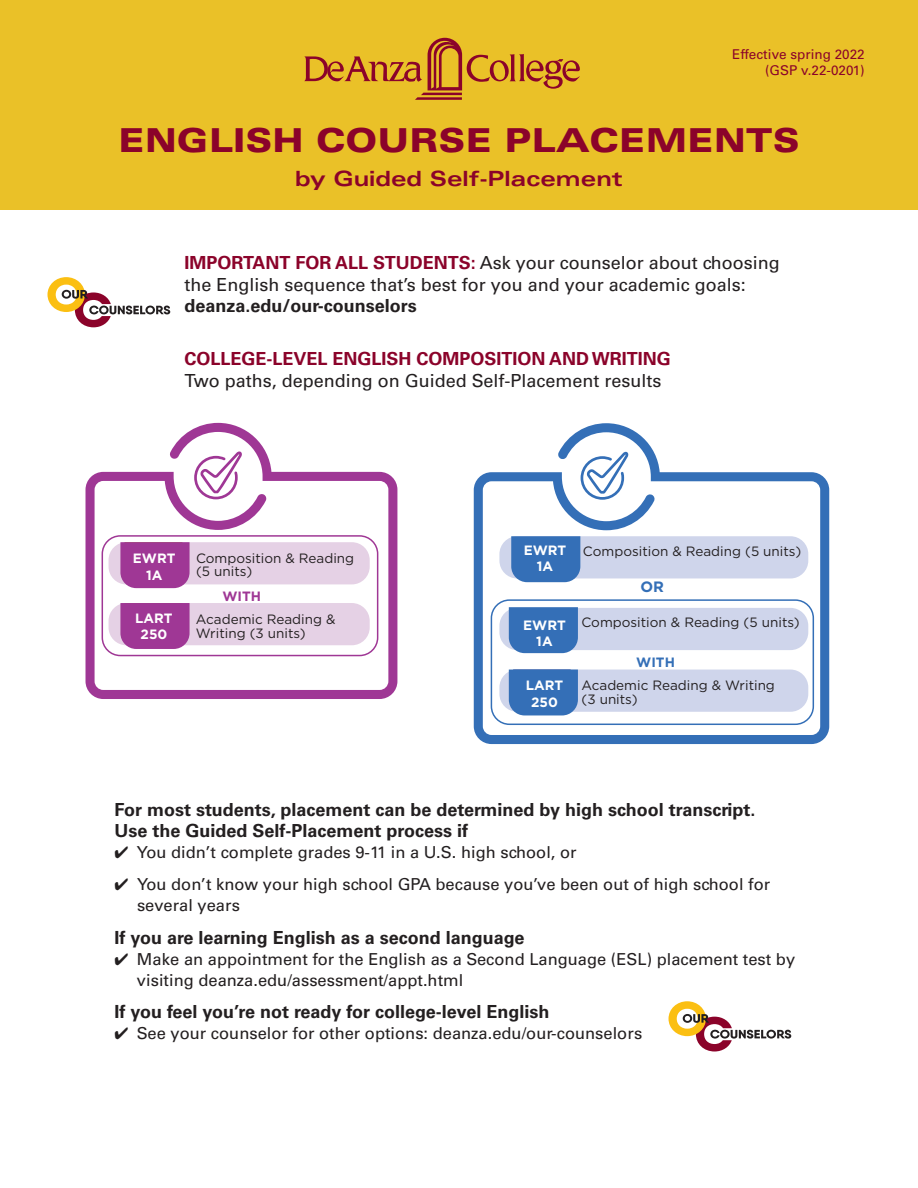
<style>
.page{position:relative;width:918px;height:1188px;background:#fff}
.page>*{position:absolute;margin:0;border:0;box-sizing:border-box;transform-origin:0 0}
.t1{font:900 expanded 33px "Univers LT Std";color:#8b032a}
.t2{font:700 expanded 21px "Univers LT Std";color:#8b032a}
.t3{font:700 18px/21.6px "Univers LT Std";color:#231f20}
.t4{font:18px/21.6px "Univers LT Std";color:#231f20}
.t5{font:700 18px "Univers LT Std";color:#8b032a}
.t6{font:16.5px/21px "Univers LT Std";color:#231f20}
.t7{font:700 15px "Gotham";color:#346fb7}
.t8{font:13.5px/13.5px "Gotham";color:#231f20}
.t9{font:13.5px/16.2px "Univers LT Std";color:#8b032a;text-align:right}
.t10{font:700 13.5px/16.5px "Gotham";color:#fff;text-align:center}
.t11{font:700 13.5px "Gotham";color:#9f3795}
.t12{font:700 13.5px "Gotham";color:#346fb7}
.s1{font-weight:700;color:#8b032a}
</style>
<div class="page">
<div style="left:0;top:0;width:918px;height:210px;background:#eac128"></div>
<svg style="left:304px;top:38px;width:276px;height:62px"></svg>
<svg style="left:86px;top:423px;width:311px;height:276px"></svg>
<svg style="left:194px;top:451px;width:48px;height:48px"></svg>
<svg style="left:120px;top:542px;width:70px;height:46px;background:#a23f98"></svg>
<div style="left:120px;top:603px;width:70px;height:46px;background:#9f3795"></div>
<svg style="left:474px;top:423px;width:355px;height:321px"></svg>
<svg style="left:581px;top:452px;width:48px;height:48px"></svg>
<div style="left:509px;top:607px;width:69px;height:46px;background:#346fb7"></div>
<div style="left:509px;top:670px;width:69px;height:45px;background:#346fb7"></div>
<div style="left:511px;top:536px;width:69px;height:46px;background:#346fb7"></div>
<div style="left:102px;top:535px;width:276px;height:121px;border:2px solid #9f3795;border-radius:18px"></div>
<div style="left:491px;top:599px;width:323px;height:126px;border:2px solid #346fb7;border-radius:18px"></div>
<svg style="left:669px;top:1001px;width:122px;height:51px"></svg>
<svg style="left:47px;top:277px;width:123px;height:50px"></svg>
<p class="t9" style="left:732px;top:46px;width:134px">Effective spring 2022 (GSP v.22-0201)</p>
<h1 class="t1" style="left:118px;top:121px;width:683px">ENGLISH COURSE PLACEMENTS</h1>
<p class="t2" style="left:295px;top:167px;width:329px">by Guided Self-Placement</p>
<p class="t4" style="left:184px;top:252px;width:597px"><span class="s1">IMPORTANT FOR ALL STUDENTS:</span> Ask your counselor about choosing the English sequence that’s best for you and your academic goals:</p>
<p class="t3" style="left:184px;top:295px;width:234px">deanza.edu/our-counselors</p>
<p class="t5" style="left:184px;top:348px;width:488px">COLLEGE-LEVEL ENGLISH COMPOSITION AND WRITING</p>
<p class="t4" style="left:184px;top:369px;width:478px">Two paths, depending on Guided Self-Placement results</p>
<p class="t10" style="left:133px;top:550px;width:44px">EWRT<br>1A</p>
<p class="t8" style="left:196px;top:551px;width:160px">Composition &amp; Reading (5 units)</p>
<p class="t11" style="left:223px;top:587px;width:40px">WITH</p>
<p class="t10" style="left:524px;top:542px;width:44px">EWRT<br>1A</p>
<p class="t8" style="left:583px;top:545px;width:220px">Composition &amp; Reading (5 units)</p>
<p class="t7" style="left:641px;top:577px;width:25px">OR</p>
<p class="t10" style="left:135px;top:610px;width:39px">LART<br>250</p>
<p class="t10" style="left:523px;top:617px;width:44px">EWRT<br>1A</p>
<p class="t10" style="left:526px;top:677px;width:39px">LART<br>250</p>
<p class="t8" style="left:196px;top:612px;width:141px">Academic Reading &amp;<br>Writing (3 units)</p>
<p class="t8" style="left:581px;top:615px;width:220px">Composition &amp; Reading (5 units)</p>
<p class="t12" style="left:636px;top:653px;width:40px">WITH</p>
<p class="t8" style="left:581px;top:679px;width:195px">Academic Reading &amp; Writing (3 units)</p>
<p class="t3" style="left:114px;top:799px;width:643px">For most students, placement can be determined by high school transcript.<br>Use the Guided Self-Placement process if</p>
<p class="t6" style="left:114px;top:842px;width:464px">✔ You didn’t complete grades 9-11 in a U.S. high school, or</p>
<p class="t6" style="left:137px;top:874px;width:635px;text-indent:-23px">✔ You don’t know your high school GPA because you’ve been out of high school for several years</p>
<p class="t3" style="left:114px;top:927px;width:412px">If you are learning English as a second language</p>
<p class="t6" style="left:137px;top:948px;width:660px;text-indent:-23px">✔ Make an appointment for the English as a Second Language (ESL) placement test by visiting deanza.edu/assessment/appt.html</p>
<p class="t3" style="left:114px;top:1001px;width:437px">If you feel you’re not ready for college-level English</p>
<p class="t6" style="left:114px;top:1023px;width:529px">✔ See your counselor for other options: deanza.edu/our-counselors</p>
</div>
